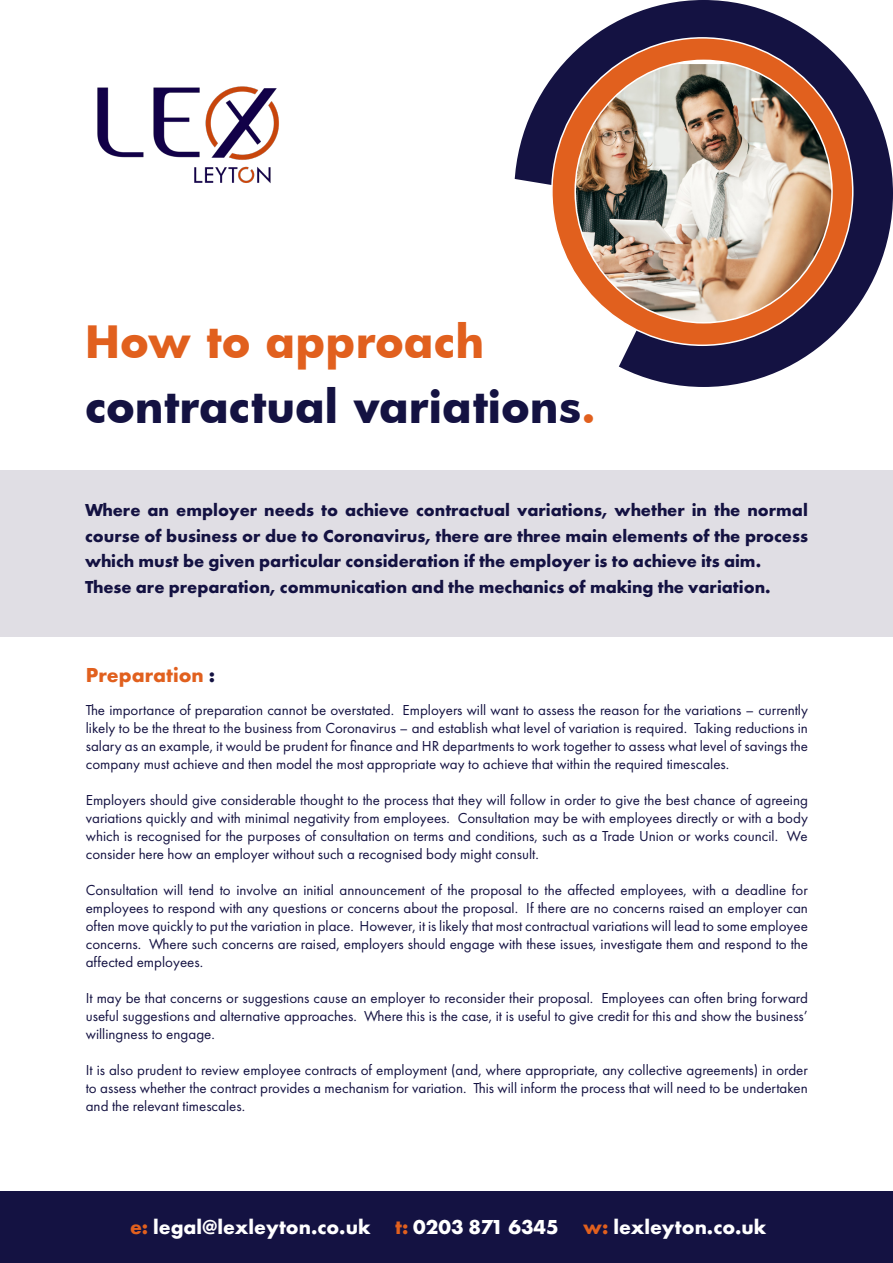
<style>
.page{position:relative;width:893px;height:1263px;background:#fff}
.page>*{position:absolute;margin:0;border:0;box-sizing:border-box;transform-origin:0 0}
.t1{font:700 43.5px "Futura";color:#141242}
.t2{font:700 43.5px "Futura";letter-spacing:.005em;color:#e1601e}
.t3{font:700 21px "Futura PT";color:#fff}
.t4{font:700 21px "Futura PT";color:#e1601e}
.t5{font:700 18px/25.5px "Futura PT";color:#141242;text-align:justify}
.t6{font:15px/18px "Futura PT";color:#141242;text-align:justify}
.s1{color:#e1601e}
.s2{color:#141242}
</style>
<div class="page">
<div style="left:0;top:1191px;width:893px;height:72px;background:#141242"></div>
<div style="left:0;top:471px;width:893px;height:166px;background:#e0dee4"></div>
<div style="left:514px;top:0;width:379px;height:387px;background:#141242;border-radius:50%"></div>
<div style="left:514px;top:178px;width:130px;height:200px;background:#fff"></div>
<div style="left:552px;top:38px;width:301px;height:307px;background:#e1601e;border-radius:50%"></div>
<img style="left:575px;top:64px;width:257px;height:259px">
<img style="left:97px;top:86px;width:182px;height:97px">
<p class="t2" style="left:85px;top:311px;width:401px">How to approach</p>
<p class="t1" style="left:85px;top:376px;width:512px">contractual variations<span class="s1">.</span></p>
<p class="t5" style="left:85px;top:497px;width:724px">Where an employer needs to achieve contractual variations, whether in the normal course of business or due to Coronavirus, there are three main elements of the process which must be given particular consideration if the employer is to achieve its aim.</p>
<p class="t5" style="left:85px;top:574px;width:687px">These are preparation, communication and the mechanics of making the variation.</p>
<p class="t4" style="left:86px;top:661px;width:131px">Preparation <span class="s2">:</span></p>
<p class="t6" style="left:86px;top:701px;width:724px">The importance of preparation cannot be overstated. Employers will want to assess the reason for the variations – currently likely to be the threat to the business from Coronavirus – and establish what level of variation is required. Taking reductions in salary as an example, it would be prudent for finance and HR departments to work together to assess what level of savings the company must achieve and then model the most appropriate way to achieve that within the required timescales.</p>
<p class="t6" style="left:86px;top:791px;width:724px">Employers should give considerable thought to the process that they will follow in order to give the best chance of agreeing variations quickly and with minimal negativity from employees. Consultation may be with employees directly or with a body which is recognised for the purposes of consultation on terms and conditions, such as a Trade Union or works council. We consider here how an employer without such a recognised body might consult.</p>
<p class="t6" style="left:86px;top:881px;width:724px">Consultation will tend to involve an initial announcement of the proposal to the affected employees, with a deadline for employees to respond with any questions or concerns about the proposal. If there are no concerns raised an employer can often move quickly to put the variation in place. However, it is likely that most contractual variations will lead to some employee concerns. Where such concerns are raised, employers should engage with these issues, investigate them and respond to the affected employees.</p>
<p class="t6" style="left:86px;top:989px;width:724px">It may be that concerns or suggestions cause an employer to reconsider their proposal. Employees can often bring forward useful suggestions and alternative approaches. Where this is the case, it is useful to give credit for this and show the business’ willingness to engage.</p>
<p class="t6" style="left:86px;top:1061px;width:724px">It is also prudent to review employee contracts of employment (and, where appropriate, any collective agreements) in order to assess whether the contract provides a mechanism for variation. This will inform the process that will need to be undertaken and the relevant timescales.</p>
<p class="t3" style="left:130px;top:1213px;width:638px"><span class="s1">e:</span> legal@lexleyton.co.uk <span class="s1">t:</span> 0203 871 6345 <span class="s1">w:</span> lexleyton.co.uk</p>
</div>
